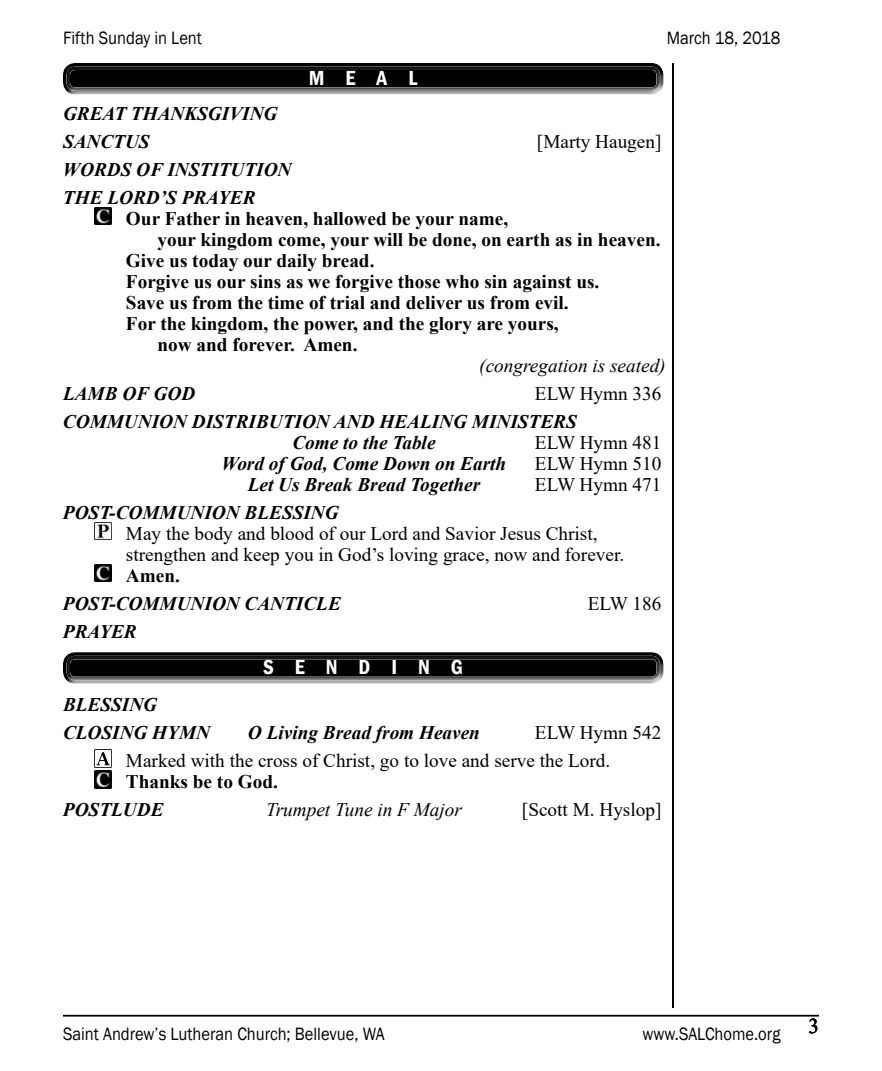
<style>
.page{position:relative;width:882px;height:1071px;background:#fff}
.page>*{position:absolute;margin:0;border:0;box-sizing:border-box;transform-origin:0 0}
.t1{font:600 condensed 21px "Franklin Gothic";letter-spacing:1em;color:#fff}
.t2{font:21px "Times New Roman";color:#000}
.t3{font:700 19.25px "Times New Roman";color:#000}
.t4{font:italic 700 19.25px/28px "Times New Roman";color:#000}
.t5{font:19.25px/21px "Times New Roman";color:#000}
.t6{font:italic 19.25px "Times New Roman";color:#000}
.t7{font:18.38px "Franklin Gothic";color:#000;scale:.9 1}
</style>
<div class="page">
<hr style="left:672px;top:63px;width:2px;height:945px;background:#000">
<hr style="left:63px;top:1015px;width:756px;height:2px;background:#000">
<svg style="left:68px;top:92px;width:590px;height:3px;background:#c2c2c2"></svg>
<div style="left:62px;top:55px;width:603px;height:37px;background:#000;opacity:.75"></div>
<img style="left:94px;top:207px;width:18px;height:18px">
<img style="left:94px;top:522px;width:18px;height:18px">
<img style="left:94px;top:564px;width:18px;height:18px">
<div style="left:62px;top:658px;width:603px;height:26px;background:#b4b4b4"></div>
<div style="left:62px;top:645px;width:603px;height:37px;background:#000;opacity:.75"></div>
<img style="left:94px;top:750px;width:18px;height:17px">
<img style="left:94px;top:771px;width:18px;height:17px">
<p class="t7" style="left:63px;top:27px;width:156px">Fifth Sunday in Lent</p>
<p class="t7" style="left:667px;top:27px;width:128px">March 18, 2018</p>
<p class="t4" style="left:63px;top:99px;width:216px">GREAT THANKSGIVING<br>SANCTUS</p>
<p class="t1" style="left:309px;top:64px;width:110px">MEAL</p>
<p class="t5" style="left:537px;top:130px;width:126px">[Marty Haugen]</p>
<p class="t4" style="left:63px;top:155px;width:230px">WORDS OF INSTITUTION<br>THE LORD’S PRAYER</p>
<p class="t3" style="left:126px;top:205px;width:384px">Our Father in heaven, hallowed be your name,</p>
<p class="t3" style="left:158px;top:226px;width:505px">your kingdom come, your will be done, on earth as in heaven.</p>
<p class="t3" style="left:126px;top:247px;width:250px">Give us today our daily bread.</p>
<p class="t3" style="left:126px;top:268px;width:475px">Forgive us our sins as we forgive those who sin against us.</p>
<p class="t3" style="left:126px;top:289px;width:444px">Save us from the time of trial and deliver us from evil.</p>
<p class="t3" style="left:126px;top:310px;width:434px">For the kingdom, the power, and the glory are yours,</p>
<p class="t3" style="left:158px;top:331px;width:201px">now and forever. Amen.</p>
<p class="t6" style="left:479px;top:352px;width:188px">(congregation is seated)</p>
<p class="t4" style="left:63px;top:379px;width:134px">LAMB OF GOD</p>
<p class="t5" style="left:535px;top:382px;width:128px">ELW Hymn 336</p>
<p class="t4" style="left:292px;top:411px;width:286px;line-height:21px;text-indent:-229px">COMMUNION DISTRIBUTION AND HEALING MINISTERS<br>Come to the Table</p>
<p class="t5" style="left:535px;top:431px;width:128px">ELW Hymn 481</p>
<p class="t4" style="left:222px;top:449px;width:286px">Word of God, Come Down on Earth</p>
<p class="t5" style="left:535px;top:452px;width:128px">ELW Hymn 510</p>
<p class="t4" style="left:248px;top:470px;width:234px">Let Us Break Bread Together</p>
<p class="t5" style="left:535px;top:473px;width:128px">ELW Hymn 471</p>
<p class="t4" style="left:63px;top:498px;width:277px">POST-COMMUNION BLESSING</p>
<p class="t5" style="left:126px;top:522px;width:500px">May the body and blood of our Lord and Savior Jesus Christ, strengthen and keep you in God’s loving grace, now and forever.</p>
<p class="t3" style="left:126px;top:562px;width:55px">Amen.</p>
<p class="t4" style="left:63px;top:589px;width:279px">POST-COMMUNION CANTICLE</p>
<p class="t5" style="left:588px;top:592px;width:75px">ELW 186</p>
<p class="t4" style="left:63px;top:617px;width:75px">PRAYER</p>
<p class="t1" style="left:263px;top:653px;width:202px">SENDING</p>
<p class="t4" style="left:63px;top:690px;width:149px">BLESSING<br>CLOSING HYMN</p>
<p class="t4" style="left:248px;top:719px;width:234px">O Living Bread from Heaven</p>
<p class="t5" style="left:126px;top:718px;width:537px;line-height:28px;text-indent:409px">ELW Hymn 542<br>Marked with the cross of Christ, go to love and serve the Lord.</p>
<p class="t3" style="left:126px;top:768px;width:153px">Thanks be to God.</p>
<p class="t4" style="left:63px;top:796px;width:102px">POSTLUDE</p>
<p class="t6" style="left:266px;top:797px;width:197px">Trumpet Tune in F Major</p>
<p class="t5" style="left:522px;top:799px;width:141px">[Scott M. Hyslop]</p>
<p class="t7" style="left:63px;top:1022px;width:359px">Saint Andrew’s Lutheran Church; Bellevue, WA</p>
<p class="t7" style="left:643px;top:1022px;width:155px">www.SALChome.org</p>
<p class="t2" style="left:808px;top:1011px;width:12px">3</p>
</div>
